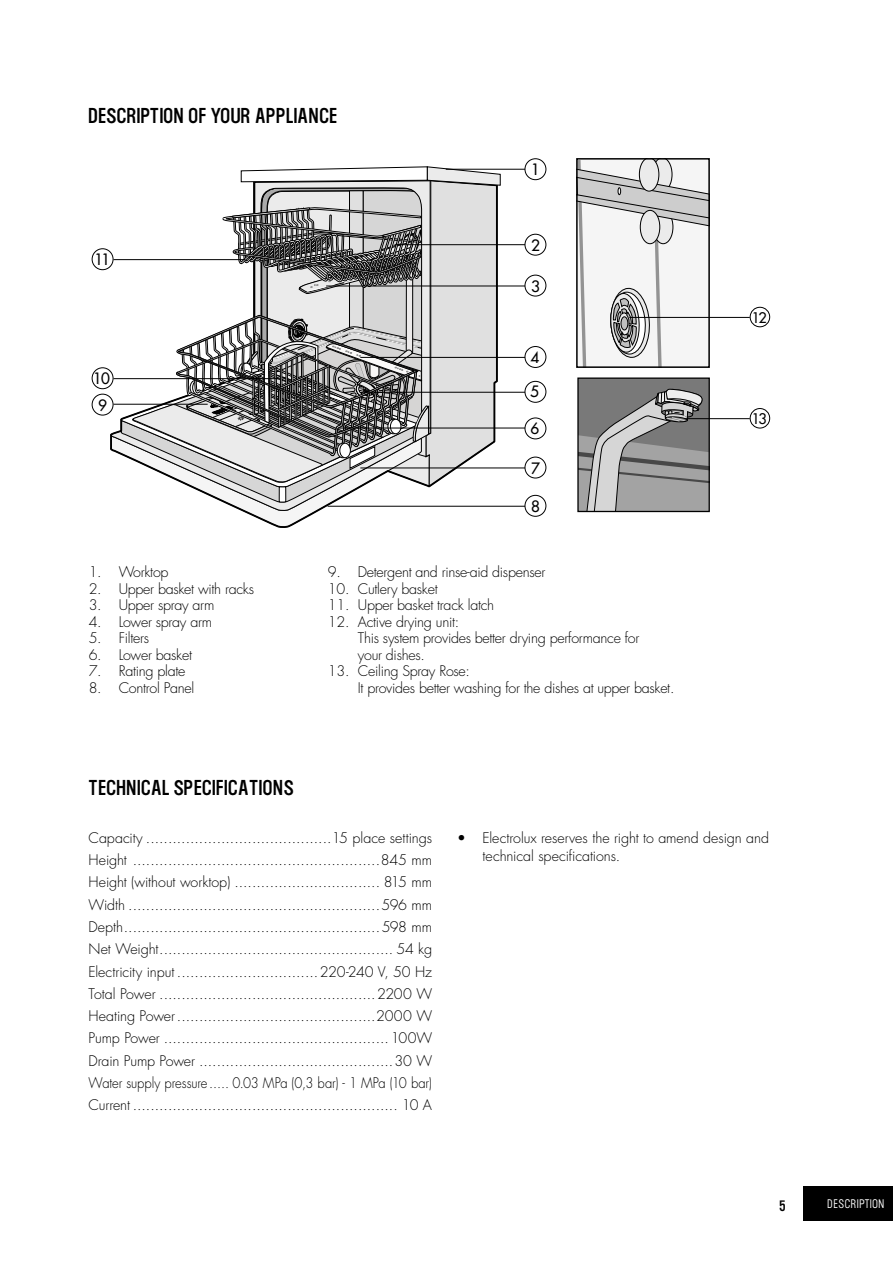
<style>
.page{position:relative;width:893px;height:1263px;background:#fff}
.page>*{position:absolute;margin:0;border:0;box-sizing:border-box;transform-origin:0 0}
.t1{font:21px "Westinghouse Gothic Bk";letter-spacing:.035em;color:#000}
.t2{font:21px "Westinghouse Gothic Bk";color:#000}
.t3{font:15.3px "Futura LT";color:#000}
.t4{font:15px "Westinghouse Gothic Bk";color:#000}
.t5{font:300 14.25px/22.2px "Futura LT";letter-spacing:-.02em;color:#000}
.t6{font:14.25px "Futura LT";color:#000}
.t7{font:12px "Westinghouse Gothic Lt";color:#fff}
</style>
<div class="page">
<div style="left:804px;top:1187px;width:89px;height:34px;background:#000"></div>
<svg style="left:579px;top:379px;width:129px;height:131px;background:#959595"></svg>
<div style="left:577px;top:377px;width:133px;height:135px;border:1px solid #000"></div>
<svg style="left:579px;top:161px;width:128px;height:204px"></svg>
<div style="left:576px;top:158px;width:134px;height:210px;border:2px solid #000"></div>
<div style="left:750px;top:307px;width:20px;height:20px;border:1px solid #000;border-radius:50%"></div>
<div style="left:750px;top:408px;width:20px;height:20px;border:1px solid #000;border-radius:50%"></div>
<hr style="left:629px;top:317px;width:121px;height:1px;background:#000">
<hr style="left:685px;top:418px;width:65px;height:1px;background:#000">
<svg style="left:109px;top:166px;width:392px;height:362px"></svg>
<div style="left:525px;top:234px;width:21px;height:22px;border:1px solid #000;border-radius:50%"></div>
<div style="left:525px;top:275px;width:21px;height:21px;border:1px solid #000;border-radius:50%"></div>
<div style="left:525px;top:381px;width:21px;height:22px;border:1px solid #000;border-radius:50%"></div>
<div style="left:525px;top:346px;width:21px;height:22px;border:1px solid #000;border-radius:50%"></div>
<div style="left:525px;top:418px;width:21px;height:21px;border:1px solid #000;border-radius:50%"></div>
<div style="left:525px;top:457px;width:21px;height:21px;border:1px solid #000;border-radius:50%"></div>
<div style="left:525px;top:495px;width:21px;height:22px;border:1px solid #000;border-radius:50%"></div>
<div style="left:92px;top:394px;width:21px;height:21px;background:#fff;border-radius:50%"></div>
<div style="left:92px;top:394px;width:21px;height:21px;border:1px solid #000;border-radius:50%"></div>
<div style="left:92px;top:368px;width:21px;height:21px;background:#fff;border-radius:50%"></div>
<div style="left:92px;top:367px;width:21px;height:22px;border:1px solid #000;border-radius:50%"></div>
<div style="left:92px;top:249px;width:21px;height:21px;background:#fff;border-radius:50%"></div>
<div style="left:92px;top:248px;width:21px;height:22px;border:1px solid #000;border-radius:50%"></div>
<div style="left:525px;top:158px;width:21px;height:22px;border:1px solid #000;border-radius:50%"></div>
<hr style="left:446px;top:169px;width:79px;height:1px;background:#000">
<hr style="left:395px;top:244px;width:130px;height:1px;background:#000">
<hr style="left:326px;top:286px;width:199px;height:1px;background:#000">
<hr style="left:361px;top:392px;width:164px;height:1px;background:#000">
<hr style="left:360px;top:357px;width:165px;height:1px;background:#000">
<hr style="left:339px;top:428px;width:186px;height:1px;background:#000">
<hr style="left:360px;top:467px;width:165px;height:1px;background:#000">
<hr style="left:328px;top:506px;width:197px;height:1px;background:#000">
<hr style="left:113px;top:404px;width:95px;height:1px;background:#000">
<hr style="left:113px;top:378px;width:166px;height:1px;background:#000">
<hr style="left:113px;top:259px;width:132px;height:1px;background:#000">
<h1 class="t1" style="left:89px;top:105px;width:249px">DESCRIPTION OF YOUR APPLIANCE</h1>
<p class="t3" style="left:95px;top:250px;width:17px">11</p>
<p class="t3" style="left:93px;top:369px;width:18px">10</p>
<p class="t3" style="left:98px;top:395px;width:10px">9</p>
<p class="t3" style="left:531px;top:160px;width:10px">1</p>
<p class="t3" style="left:531px;top:235px;width:10px">2</p>
<p class="t3" style="left:531px;top:276px;width:10px">3</p>
<p class="t3" style="left:531px;top:347px;width:10px">4</p>
<p class="t3" style="left:530px;top:382px;width:10px">5</p>
<p class="t3" style="left:531px;top:419px;width:10px">6</p>
<p class="t3" style="left:531px;top:458px;width:10px">7</p>
<p class="t3" style="left:531px;top:496px;width:10px">8</p>
<p class="t5" style="left:89px;top:561px;width:81px">1. Worktop</p>
<p class="t5" style="left:89px;top:578px;width:167px">2. Upper basket with racks</p>
<p class="t5" style="left:89px;top:594px;width:127px">3. Upper spray arm</p>
<p class="t5" style="left:89px;top:611px;width:125px">4. Lower spray arm</p>
<p class="t5" style="left:89px;top:627px;width:62px">5. Filters</p>
<p class="t5" style="left:89px;top:644px;width:105px">6. Lower basket</p>
<p class="t5" style="left:89px;top:660px;width:98px">7. Rating plate</p>
<p class="t5" style="left:89px;top:677px;width:107px">8. Control Panel</p>
<p class="t5" style="left:328px;top:561px;width:219px">9. Detergent and rinse-aid dispenser</p>
<p class="t5" style="left:328px;top:578px;width:111px">10. Cutlery basket</p>
<p class="t5" style="left:328px;top:594px;width:168px">11. Upper basket track latch</p>
<p class="t5" style="left:358px;top:613px;width:283px;line-height:16.5px;text-indent:-30px">12. Active drying unit:<br>This system provides better drying performance for your dishes.</p>
<p class="t5" style="left:358px;top:663px;width:318px;line-height:16.5px;text-indent:-30px">13. Ceiling Spray Rose:<br>It provides better washing for the dishes at upper basket.</p>
<p class="t6" style="left:752px;top:308px;width:16px">12</p>
<p class="t6" style="left:752px;top:409px;width:16px">13</p>
<h1 class="t2" style="left:89px;top:777px;width:122px">TECHNICAL SPECIFIC</h1>
<h1 class="t2" style="left:239px;top:777px;width:57px">ATIONS</h1>
<p class="t5" style="left:89px;top:827px;width:345px;text-align:justify">Capacity ..........................................15 place settings Height ........................................................845 mm Height (without worktop) ................................. 815 mm Width .........................................................596 mm Depth..........................................................598 mm Net Weight..................................................... 54 kg Electricity input ................................220-240 V, 50 Hz Total Power .................................................2200 W Heating Power.............................................2000 W Pump Power ...................................................100W Drain Pump Power ............................................30 W Water supply pressure..... 0.03 MPa (0,3 bar) - 1 MPa (10 bar)<br>Current ............................................................ 10 A</p>
<p class="t5" style="left:483px;top:829px;width:288px;line-height:18px;text-indent:-26px">• Electrolux reserves the right to amend design and technical specifications.</p>
<p class="t4" style="left:780px;top:1198px;width:8px">5</p>
<p class="t7" style="left:827px;top:1197px;width:59px">DESCRIPTION</p>
</div>
